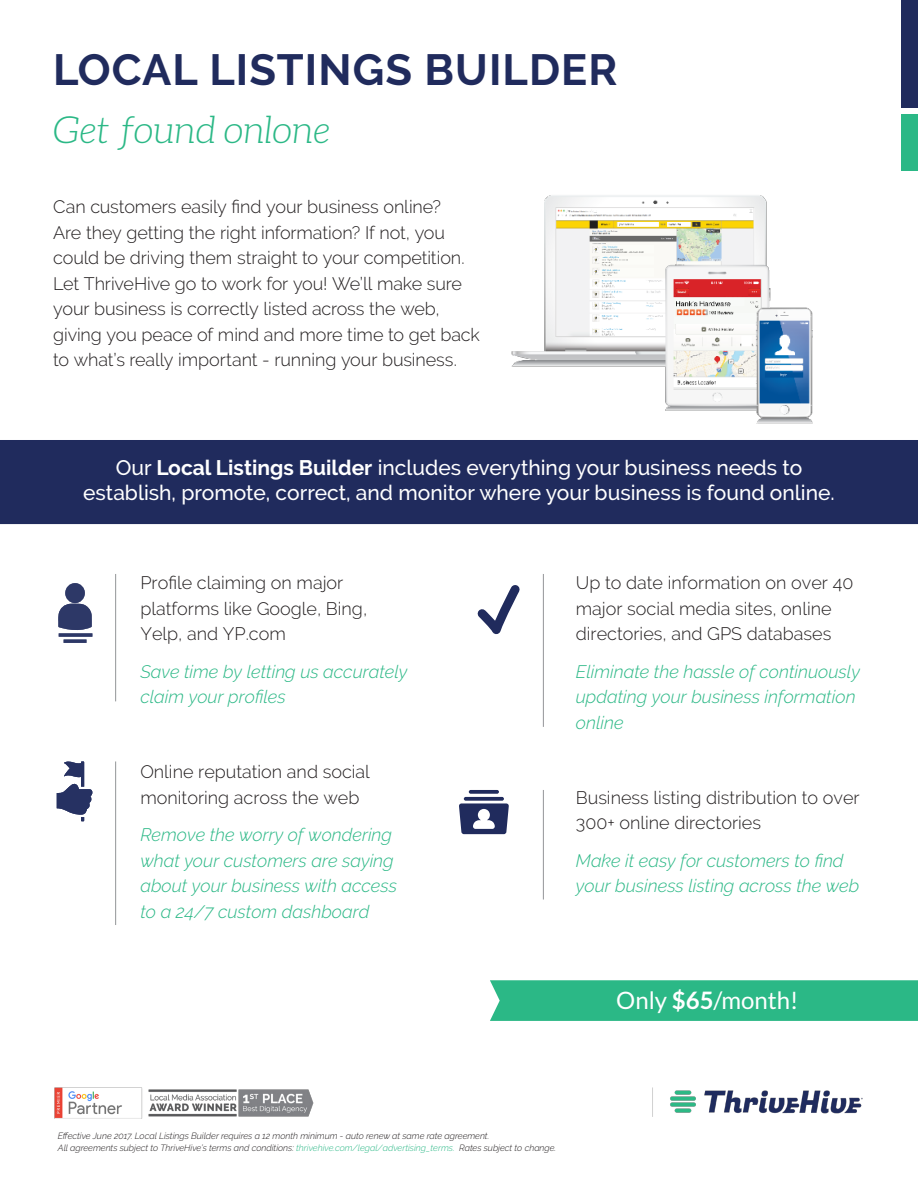
<style>
.page{position:relative;width:918px;height:1188px;background:#fff}
.page>*{position:absolute;margin:0;border:0;box-sizing:border-box;transform-origin:0 0}
.t1{font:700 43.5px "Raleway";letter-spacing:.025em;color:#202b5d}
.t2{font:italic 300 37.5px "Aleo";color:#2bb886}
.t3{font:24px "Lato";color:#fff}
.t4{font:500 21px/25.5px "Raleway";color:#fff;text-align:center}
.Paragraph_Style_1{font:300 18px/25.5px "Raleway";color:#231f20}
.Paragraph_Style_1-2{font:italic 300 18px/25.5px "Raleway";color:#2bb886}
.t5{font:italic 300 9px/12px "Raleway";color:#231f20}
.s1{font-weight:700}
.s2{color:#2bb886}
</style>
<div class="page">
<svg style="left:477px;top:585px;width:43px;height:50px"></svg>
<svg style="left:459px;top:790px;width:50px;height:44px"></svg>
<svg style="left:57px;top:761px;width:35px;height:60px"></svg>
<svg style="left:58px;top:604px;width:34px;height:26px"></svg>
<div style="left:65px;top:583px;width:20px;height:20px;background:#2d3867;border-radius:50%"></div>
<svg style="left:59px;top:633px;width:33px;height:4px"></svg>
<hr style="left:64px;top:640px;width:22px;height:3px;background:#202b5d">
<hr style="left:115px;top:574px;width:1px;height:127px;background:#939598">
<hr style="left:543px;top:574px;width:1px;height:153px;background:#939598">
<hr style="left:115px;top:761px;width:1px;height:164px;background:#939598">
<hr style="left:543px;top:790px;width:1px;height:110px;background:#939598">
<div style="left:901px;top:0;width:17px;height:108px;background:#202b5d"></div>
<div style="left:901px;top:114px;width:17px;height:57px;background:#2bb886"></div>
<div style="left:0;top:440px;width:918px;height:84px;background:#202b5d"></div>
<div style="left:490px;top:980px;width:428px;height:41px;background:#2bb886"></div>
<img style="left:500px;top:195px;width:326px;height:290px">
<img style="left:54px;top:1087px;width:89px;height:32px">
<img style="left:148px;top:1089px;width:165px;height:28px">
<img style="left:652px;top:1087px;width:211px;height:30px">
<p class="t1" style="left:53px;top:45px;width:566px">LOCAL LISTINGS BUILDER</p>
<p class="t2" style="left:53px;top:109px;width:278px">Get found onlone</p>
<p class="Paragraph_Style_1" style="left:53px;top:194px;width:428px">Can customers easily find your business online?<br>Are they getting the right information? If not, you could be driving them straight to your competition.<br>Let ThriveHive go to work for you! We’ll make sure your business is correctly listed across the web, giving you peace of mind and more time to get back to what’s really important - running your business.</p>
<p class="t4" style="left:83px;top:454px;width:753px">Our <span class="s1">Local Listings Builder</span> includes everything your business needs to establish, promote, correct, and monitor where your business is found online.</p>
<p class="Paragraph_Style_1" style="left:140px;top:570px;width:228px">Profile claiming on major platforms like Google, Bing,<br>Yelp, and YP.com</p>
<p class="Paragraph_Style_1-2" style="left:140px;top:659px;width:269px">Save time by letting us accurately claim your profiles</p>
<p class="Paragraph_Style_1" style="left:140px;top:759px;width:231px">Online reputation and social monitoring across the web</p>
<p class="Paragraph_Style_1-2" style="left:140px;top:822px;width:258px">Remove the worry of wondering what your customers are saying about your business with access to a 24/7 custom dashboard</p>
<p class="Paragraph_Style_1" style="left:576px;top:570px;width:279px">Up to date information on over 40 major social media sites, online directories, and GPS databases</p>
<p class="Paragraph_Style_1-2" style="left:576px;top:659px;width:286px">Eliminate the hassle of continuously updating your business information online</p>
<p class="Paragraph_Style_1" style="left:576px;top:785px;width:285px">Business listing distribution to over<br>300+ online directories</p>
<p class="Paragraph_Style_1-2" style="left:576px;top:848px;width:285px">Make it easy for customers to find your business listing across the web</p>
<p class="t3" style="left:616px;top:987px;width:184px">Only <span class="s1">$65</span>/month!</p>
<p class="t5" style="left:58px;top:1130px;width:500px">Effective June 2017. Local Listings Builder requires a 12 month minimum - auto renew at same rate agreement.<br>All agreements subject to ThriveHive’s terms and conditions: <span class="s2">thrivehive.com/legal/advertising_terms.</span> Rates subject to change.</p>
</div>
